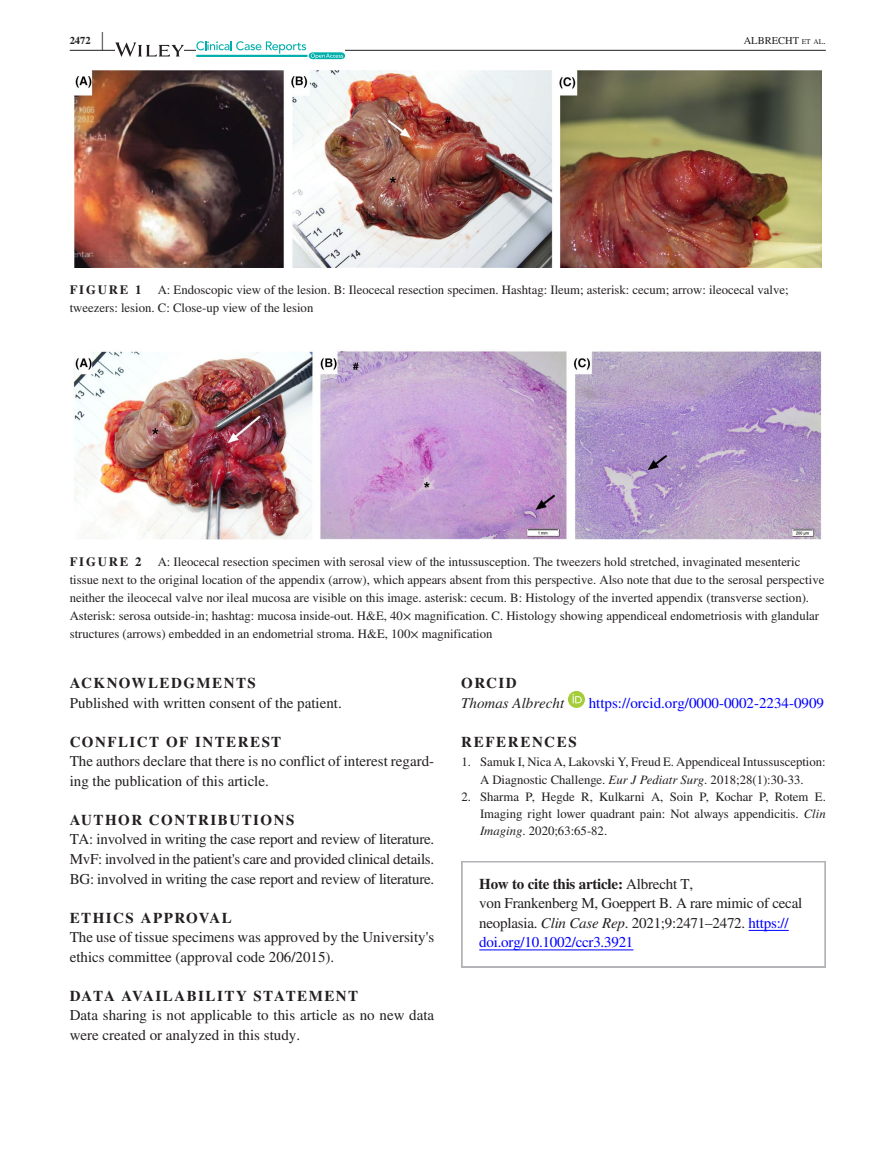
<style>
.page{position:relative;width:893px;height:1174px;background:#fff}
.page>*{position:absolute;margin:0;border:0;box-sizing:border-box;transform-origin:0 0}
.t1{font:700 25.95px "STIX";color:#231f20;scale:.36 1}
.t2{font:15px/19.5px "STIX";color:#231f20}
.t3{font:700 15px "STIX";letter-spacing:.1em;color:#231f20}
.t4{font:15px "STIX";color:#00f}
.t5{font:italic 15px "STIX";color:#231f20}
.t6{font:12.75px/18px "STIX";color:#231f20}
.t7{font:700 12.75px "STIX";letter-spacing:.14em;color:#231f20}
.t8{font:10.5px "STIX";color:#231f20}
.t9{font:700 10.5px "STIX";color:#231f20}
.s1{font-size:7.35px}
.s2{font-style:italic}
.s3{font-weight:700}
.s4{color:#00f}
</style>
<div class="page">
<hr style="left:70px;top:50px;width:756px;height:1px;background:#231f20">
<svg style="left:115px;top:42px;width:69px;height:15px"></svg>
<svg style="left:196px;top:41px;width:149px;height:18px"></svg>
<div style="left:461px;top:861px;width:365px;height:106px;background:#c3c4c7"></div>
<div style="left:463px;top:862px;width:361px;height:104px;background:#fff"></div>
<hr style="left:749px;top:930px;width:40px;height:1px;background:#00f">
<hr style="left:479px;top:949px;width:154px;height:1px;background:#00f">
<div style="left:568px;top:691px;width:17px;height:17px;background:#a5cd39;border-radius:50%"></div>
<svg style="left:572px;top:694px;width:10px;height:9px"></svg>
<img style="left:74px;top:349px;width:748px;height:190px">
<img style="left:74px;top:70px;width:748px;height:197px">
<p class="t9" style="left:70px;top:34px;width:22px">2472</p>
<h1 class="t1" style="left:102px;top:26px;width:7px">|</h1>
<p class="t8" style="left:744px;top:33px;width:84px">ALBRECHT <span class="s1">et al</span> .</p>
<p class="t7" style="left:70px;top:282px;width:73px">FIGURE 1</p>
<p class="t6" style="left:70px;top:282px;width:720px;text-indent:88px">A: Endoscopic view of the lesion. B: Ileocecal resection specimen. Hashtag: Ileum; asterisk: cecum; arrow: ileocecal valve; tweezers: lesion. C: Close-up view of the lesion</p>
<p class="t7" style="left:70px;top:554px;width:73px">FIGURE 2</p>
<p class="t6" style="left:70px;top:553px;width:756px;text-indent:88px">A: Ileocecal resection specimen with serosal view of the intussusception. The tweezers hold stretched, invaginated mesenteric tissue next to the original location of the appendix (arrow), which appears absent from this perspective. Also note that due to the serosal perspective neither the ileocecal valve nor ileal mucosa are visible on this image. asterisk: cecum. B: Histology of the inverted appendix (transverse section).<br>Asterisk: serosa outside-in; hashtag: mucosa inside-out. H&amp;E, 40× magnification. C. Histology showing appendiceal endometriosis with glandular structures (arrows) embedded in an endometrial stroma. H&amp;E, 100× magnification</p>
<p class="t3" style="left:70px;top:674px;width:188px">ACKNOWLEDGMENTS</p>
<p class="t2" style="left:70px;top:694px;width:274px">Published with written consent of the patient.</p>
<p class="t3" style="left:70px;top:733px;width:213px">CONFLICT OF INTEREST</p>
<p class="t2" style="left:70px;top:752px;width:366px">The authors declare that there is no conflict of interest regard&shy;ing the publication of this article.</p>
<p class="t3" style="left:70px;top:811px;width:226px">AUTHOR CONTRIBUTIONS</p>
<p class="t2" style="left:70px;top:830px;width:366px;text-align:justify">TA: involved in writing the case report and review of literature.<br>MvF: involved in the patient's care and provided clinical details.<br>BG: involved in writing the case report and review of literature.</p>
<p class="t3" style="left:70px;top:908px;width:164px">ETHICS APPROVAL</p>
<p class="t2" style="left:70px;top:928px;width:366px">The use of tissue specimens was approved by the University's ethics committee (approval code 206/2015).</p>
<p class="t3" style="left:70px;top:986px;width:290px">DATA AVAILABILITY STATEMENT</p>
<p class="t2" style="left:70px;top:1006px;width:366px">Data sharing is not applicable to this article as no new data were created or analyzed in this study.</p>
<p class="t3" style="left:461px;top:674px;width:57px">ORCID</p>
<p class="t5" style="left:461px;top:692px;width:104px">Thomas Albrecht</p>
<p class="t4" style="left:589px;top:692px;width:237px">https://orcid.org/0000-0002-2234-0909</p>
<p class="t3" style="left:461px;top:733px;width:117px">REFERENCES</p>
<p class="t6" style="left:461px;top:754px;width:366px;line-height:17.2px;text-align:center">1. Samuk I, Nica A, Lakovski Y, Freud E. Appendiceal Intussusception:<br>A Diagnostic Challenge. <span class="s2">Eur J Pediatr Surg</span>. 2018;28(1):30-33.</p>
<p class="t6" style="left:480px;top:789px;width:347px;line-height:17.2px;text-align:justify;text-indent:-19px">2. Sharma P, Hegde R, Kulkarni A, Soin P, Kochar P, Rotem E.<br>Imaging right lower quadrant pain: Not always appendicitis. <span class="s2">Clin Imaging</span>. 2020;63:65-82.</p>
<p class="t2" style="left:479px;top:875px;width:325px"><span class="s3">How to cite this article:</span> Albrecht T,<br>von Frankenberg M, Goeppert B. A rare mimic of cecal neoplasia. <span class="s2">Clin Case Rep</span>. 2021;9:2471–2472. <span class="s4">https:// doi.org/10.1002/ccr3.3921</span></p>
</div>
